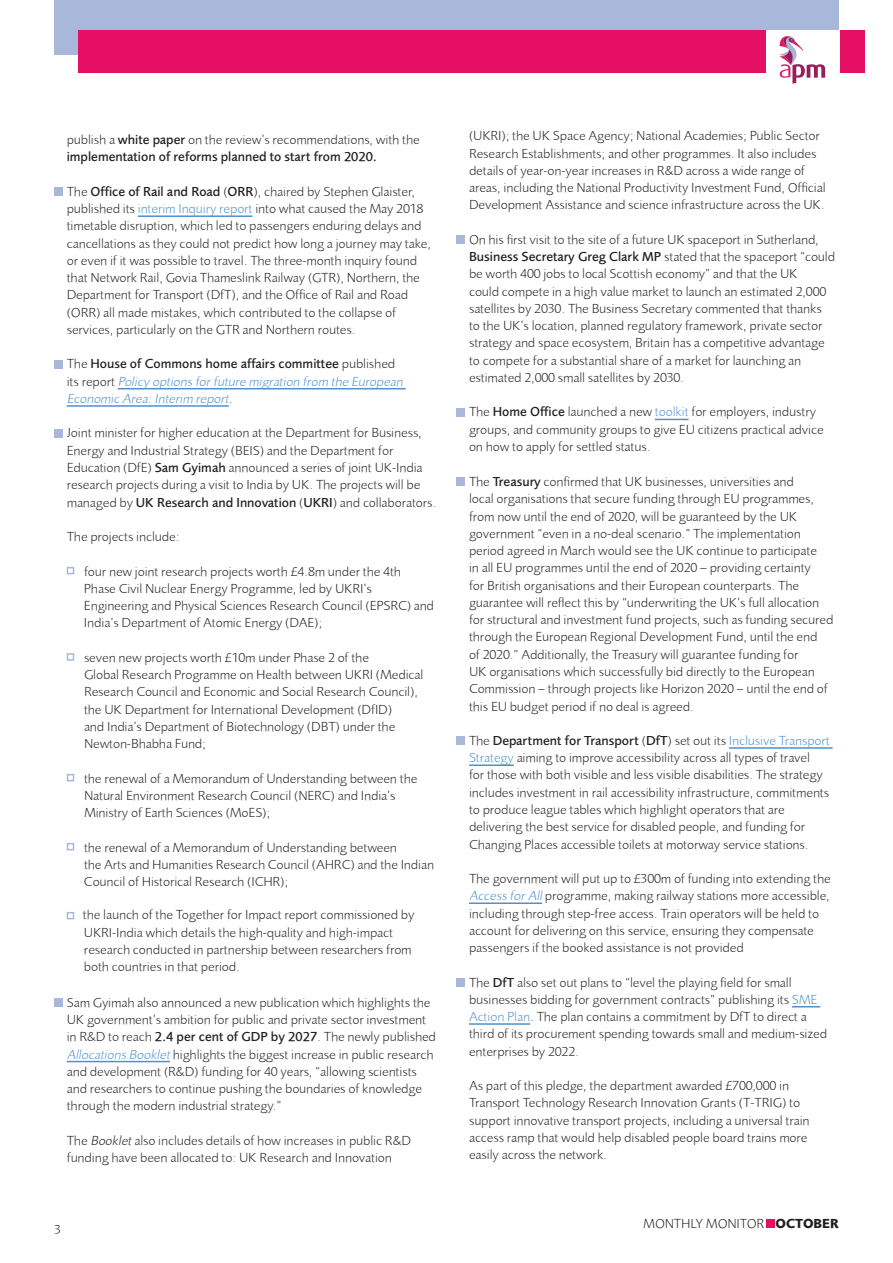
<style>
.page{position:relative;width:893px;height:1263px;background:#fff}
.page>*{position:absolute;margin:0;border:0;box-sizing:border-box;transform-origin:0 0}
.t1{font:300 13.5px/17.2px "Foundry Sans";color:#231f20}
.t2{font:italic 300 13.5px/17.2px "Foundry Sans";color:#5090cc}
.t3{font:500 13.5px/17.2px "Foundry Sans";color:#231f20}
.s1{font-weight:300}
.s2{font-weight:500}
.s3{color:#5090cc}
.s4{font-style:normal;color:#231f20}
.s5{font-weight:500;font-style:normal;color:#231f20}
.s6{font-style:italic;color:#5090cc}
.s7{font-style:italic}
.s8{font-weight:700}
</style>
<div class="page">
<div style="left:54px;top:0;width:785px;height:54px;background:#a9b8da"></div>
<div style="left:78px;top:30px;width:787px;height:42px;background:#e50f63"></div>
<div style="left:766px;top:30px;width:74px;height:61px;background:#fff"></div>
<svg style="left:779px;top:36px;width:46px;height:48px"></svg>
<hr style="left:138px;top:215px;width:114px;height:2px;background:#5090cc">
<hr style="left:118px;top:388px;width:288px;height:1px;background:#5090cc">
<hr style="left:67px;top:405px;width:162px;height:2px;background:#5090cc">
<hr style="left:67px;top:1061px;width:103px;height:1px;background:#5090cc">
<div style="left:54px;top:187px;width:9px;height:9px;background:#a9b8da"></div>
<div style="left:54px;top:360px;width:9px;height:8px;background:#a9b8da"></div>
<div style="left:54px;top:429px;width:9px;height:8px;background:#a9b8da"></div>
<svg style="left:67px;top:567px;width:7px;height:7px"></svg>
<svg style="left:67px;top:653px;width:7px;height:8px"></svg>
<svg style="left:67px;top:774px;width:7px;height:7px"></svg>
<svg style="left:67px;top:843px;width:7px;height:7px"></svg>
<svg style="left:67px;top:912px;width:7px;height:7px"></svg>
<div style="left:54px;top:998px;width:9px;height:9px;background:#a9b8da"></div>
<hr style="left:655px;top:419px;width:34px;height:1px;background:#5090cc">
<hr style="left:729px;top:747px;width:104px;height:2px;background:#5090cc">
<hr style="left:469px;top:764px;width:45px;height:2px;background:#5090cc">
<hr style="left:469px;top:902px;width:73px;height:2px;background:#5090cc">
<svg style="left:792px;top:1006px;width:28px;height:1px"></svg>
<hr style="left:469px;top:1023px;width:61px;height:2px;background:#5090cc">
<div style="left:456px;top:235px;width:9px;height:9px;background:#a9b8da"></div>
<div style="left:456px;top:408px;width:9px;height:8px;background:#a9b8da"></div>
<div style="left:456px;top:478px;width:9px;height:8px;background:#a9b8da"></div>
<div style="left:456px;top:736px;width:9px;height:9px;background:#a9b8da"></div>
<div style="left:456px;top:978px;width:9px;height:8px;background:#a9b8da"></div>
<div style="left:766px;top:1219px;width:9px;height:9px;background:#e50f63"></div>
<p class="t3" style="left:67px;top:131px;width:354px"><span class="s1">publish a</span> white paper <span class="s1">on the review’s recommendations, with the </span>implementation of reforms planned to start from 2020.</p>
<p class="t1" style="left:67px;top:183px;width:366px">The <span class="s2">Office of Rail and Road</span> (<span class="s2">ORR</span>), chaired by Stephen Glaister, published its <span class="s3">interim Inquiry report</span> into what caused the May 2018 timetable disruption, which led to passengers enduring delays and cancellations as they could not predict how long a journey may take, or even if it was possible to travel. The three-month inquiry found that Network Rail, Govia Thameslink Railway (GTR), Northern, the Department for Transport (DfT), and the Office of Rail and Road (ORR) all made mistakes, which contributed to the collapse of services, particularly on the GTR and Northern routes.</p>
<p class="t2" style="left:67px;top:355px;width:340px"><span class="s4">The</span> <span class="s5">House of Commons home affairs committee</span> <span class="s4">published<br>i t s r e p o rt</span> Policy options forfuture migration from the European<br>Economic Area:Interim report<span class="s4">.</span></p>
<p class="t1" style="left:67px;top:424px;width:371px">Joint minister for higher education at the Department for Business, Energy and Industrial Strategy (BEIS) and the Department for Education (DfE) <span class="s2">Sam Gyimah</span> announced a series of joint UK-India research projects during a visit to India by UK. The projects will be managed by <span class="s2">UK Research and Innovation</span> (<span class="s2">UKRI</span>) and collaborators.</p>
<p class="t1" style="left:67px;top:528px;width:114px">The projects include:</p>
<p class="t1" style="left:84px;top:562px;width:351px">four new joint research projects worth £4.8m under the 4th Phase Civil Nuclear Energy Programme, led by UKRI’s Engineering and Physical Sciences Research Council (EPSRC) and India’s Department of Atomic Energy (DAE);</p>
<p class="t1" style="left:84px;top:648px;width:341px">seven new projects worth £10m under Phase 2 of the<br>Global Research Programme on Health between UKRI (Medical Research Council and Economic and Social Research Council), the UK Department for International Development (DfID)<br>and India’s Department of Biotechnology (DBT) under the Newton-Bhabha Fund;</p>
<p class="t1" style="left:84px;top:769px;width:335px">the renewal of a Memorandum of Understanding between the<br>Natural Environment Research Council (NERC) and India’s<br>Ministry of Earth Sciences (MoES);</p>
<p class="t1" style="left:84px;top:838px;width:351px">the renewal of a Memorandum of Understanding between<br>the Arts and Humanities Research Council (AHRC) and the Indian<br>Council of Historical Research (ICHR);</p>
<p class="t1" style="left:83px;top:906px;width:333px">the launch of the Together for Impact report commissioned by UKRI-India which details the high-quality and high-impact research conducted in partnership between researchers from both countries in that period.</p>
<p class="t1" style="left:67px;top:993px;width:371px">Sam Gyimah also announced a new publication which highlights the UK government’s ambition for public and private sector investment in R&amp;D to reach <span class="s2">2.4 per cent of GDP by 2027</span>. The newly published <span class="s6">Allocations Booklet</span>highlights the biggest increase in public research and development (R&amp;D) funding for 40 years, “allowing scientists and researchers to continue pushing the boundaries of knowledge through the modern industrial strategy.”</p>
<p class="t1" style="left:67px;top:1131px;width:346px">The <span class="s7">Booklet</span>also includes details of how increases in public R&amp;D funding have been allocated to: UK Research and Innovation</p>
<p class="t1" style="left:54px;top:1221px;width:8px">3</p>
<p class="t1" style="left:469px;top:127px;width:358px">(UKRI); the UK Space Agency; National Academies; Public Sector Research Establishments; and other programmes. It also includes details of year-on-year increases in R&amp;D across a wide range of areas, including the National Productivity Investment Fund, Official Development Assistance and science infrastructure across the UK.</p>
<p class="t1" style="left:469px;top:231px;width:368px">On his first visit to the site of a future UK spaceport in Sutherland, <span class="s2">Business Secretary Greg Clark MP</span> stated that the spaceport “could be worth 400 jobs to local Scottish economy” and that the UK<br>could compete in a high value market to launch an estimated 2,000 satellites by 2030. The Business Secretary commented that thanks to the UK’s location, planned regulatory framework, private sector strategy and space ecosystem, Britain has a competitive advantage to compete for a substantial share of a market for launching an estimated 2,000 small satellites by 2030.</p>
<p class="t1" style="left:469px;top:403px;width:356px">The <span class="s2">Home Office</span> launched a new <span class="s3">toolkit</span> for employers, industry groups, and community groups to give EU citizens practical advice on how to apply for settled status.</p>
<p class="t1" style="left:469px;top:473px;width:366px">The <span class="s2">Treasury</span> confirmed that UK businesses, universities and<br>local organisations that secure funding through EU programmes, from now until the end of 2020, will be guaranteed by the UK government “even in a no-deal scenario.” The implementation period agreed in March would see the UK continue to participate<br>in all EU programmes until the end of 2020 – providing certainty<br>for British organisations and their European counterparts. The guarantee will reflect this by “underwriting the UK’s full allocation for structural and investment fund projects, such as funding secured through the European Regional Development Fund, until the end<br>of 2020.” Additionally, the Treasury will guarantee funding for<br>UK organisations which successfully bid directly to the European Commission – through projects like Horizon 2020 – until the end of this EU budget period if no deal is agreed.</p>
<p class="t1" style="left:469px;top:732px;width:362px">The <span class="s2">Department for Transport</span> (<span class="s2">DfT</span>) set out its <span class="s3">Inclusive Transport Strategy</span> aiming to improve accessibility across all types of travel<br>for those with both visible and less visible disabilities. The strategy includes investment in rail accessibility infrastructure, commitments to produce league tables which highlight operators that are delivering the best service for disabled people, and funding for Changing Places accessible toilets at motorway service stations.</p>
<p class="t1" style="left:469px;top:870px;width:363px">The government will put up to £300m of funding into extending the <span class="s6">Access forAll</span>programme, making railway stations more accessible, including through step-free access. Train operators will be held to account for delivering on this service, ensuring they compensate passengers if the booked assistance is not provided</p>
<p class="t1" style="left:469px;top:973px;width:360px">The <span class="s2">DfT</span> also set out plans to “level the playing field for small businesses bidding for government contracts” publishing its <span class="s3">SME Action Plan</span>. The plan contains a commitment by DfT to direct a third of its procurement spending towards small and medium-sized enterprises by 2022.</p>
<p class="t1" style="left:469px;top:1077px;width:342px">As part of this pledge, the department awarded £700,000 in Transport Technology Research Innovation Grants (T-TRIG) to support innovative transport projects, including a universal train access ramp that would help disabled people board trains more easily across the network.</p>
<p class="t1" style="left:643px;top:1215px;width:197px">MONTHLY MONITOR <span class="s8">OCTOBER</span></p>
</div>
